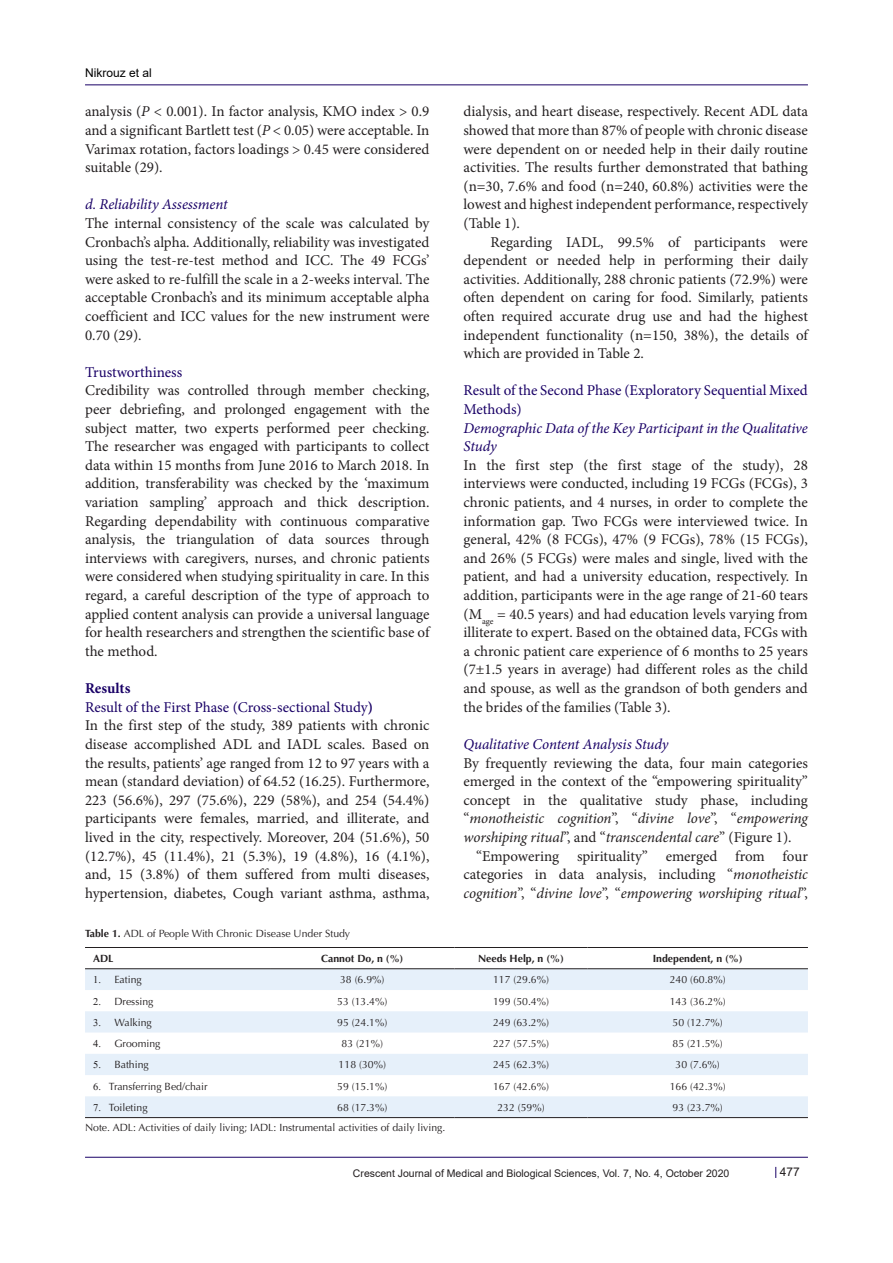
<style>
.page{position:relative;width:893px;height:1263px;background:#fff}
.page>*{position:absolute;margin:0;border:0;box-sizing:border-box;transform-origin:0 0}
.t1{font:15px/18.6px "Minion Pro";color:#231f20;text-align:justify}
.t2{font:15px/18.6px "Minion Pro";color:#190066}
.t3{font:italic 15px/18.6px "Minion Pro";letter-spacing:-.01em;color:#190066}
.t4{font:700 15px "Minion Pro";color:#190066}
.t5{font:12px "Arial";color:#000001}
.t6{font:12px "Arial";color:#231f20}
.t7{font:10.5px "Optima LT Std";color:#231f20}
.t8{font:10.5px "Arial";color:#231f20}
.t9{font:700 10.5px "Optima LT Std";color:#231f20}
.s1{font-style:italic}
.s2{font-weight:700}
</style>
<div class="page">
<hr style="left:85px;top:85px;width:723px;height:1px;background:#190066">
<hr style="left:85px;top:1157px;width:723px;height:1px;background:#190066">
<svg style="left:85px;top:969px;width:723px;height:148px;fill:#e6f0fa"></svg>
<hr style="left:85px;top:947px;width:185px;height:1px;background:#231f20">
<hr style="left:270px;top:947px;width:185px;height:1px;background:#231f20">
<hr style="left:455px;top:947px;width:132px;height:1px;background:#231f20">
<hr style="left:587px;top:947px;width:221px;height:1px;background:#231f20">
<hr style="left:85px;top:968px;width:185px;height:1px;background:#231f20">
<hr style="left:270px;top:968px;width:185px;height:1px;background:#231f20">
<hr style="left:455px;top:968px;width:132px;height:1px;background:#231f20">
<hr style="left:587px;top:968px;width:221px;height:1px;background:#231f20">
<hr style="left:85px;top:1117px;width:185px;height:1px;background:#231f20">
<hr style="left:270px;top:1117px;width:185px;height:1px;background:#231f20">
<hr style="left:455px;top:1117px;width:132px;height:1px;background:#231f20">
<hr style="left:587px;top:1117px;width:221px;height:1px;background:#231f20">
<svg style="left:94px;top:976px;width:10px;height:8px"></svg>
<svg style="left:93px;top:997px;width:11px;height:8px"></svg>
<svg style="left:94px;top:1061px;width:10px;height:8px"></svg>
<svg style="left:94px;top:1082px;width:10px;height:8px"></svg>
<svg style="left:94px;top:1103px;width:10px;height:8px"></svg>
<p class="t5" style="left:85px;top:65px;width:68px">Nikrouz et al</p>
<p class="t1" style="left:85px;top:102px;width:346px">analysis (<span class="s1">P</span> &lt; 0.001). In factor analysis, KMO index &gt; 0.9 and a significant Bartlett test (<span class="s1">P</span> &lt; 0.05) were acceptable. In Varimax rotation, factors loadings &gt; 0.45 were considered suitable (29).</p>
<p class="t3" style="left:85px;top:195px;width:144px">d. Reliability Assessment</p>
<p class="t1" style="left:85px;top:214px;width:346px">The internal consistency of the scale was calculated by Cronbach’s alpha. Additionally, reliability was investigated using the test-re-test method and ICC. The 49 FCGs’ were asked to re-fulfill the scale in a 2-weeks interval. The acceptable Cronbach’s and its minimum acceptable alpha coefficient and ICC values for the new instrument were 0.70 (29).</p>
<p class="t2" style="left:85px;top:363px;width:99px">Trustworthiness</p>
<p class="t1" style="left:85px;top:381px;width:346px">Credibility was controlled through member checking, peer debriefing, and prolonged engagement with the subject matter, two experts performed peer checking.<br>The researcher was engaged with participants to collect data within 15 months from June 2016 to March 2018. In addition, transferability was checked by the ‘maximum variation sampling’ approach and thick description.<br>Regarding dependability with continuous comparative analysis, the triangulation of data sources through interviews with caregivers, nurses, and chronic patients were considered when studying spirituality in care. In this regard, a careful description of the type of approach to applied content analysis can provide a universal language for health researchers and strengthen the scientific base of the method.</p>
<p class="t4" style="left:85px;top:678px;width:47px">Results</p>
<p class="t2" style="left:85px;top:698px;width:290px">Result of the First Phase (Cross-sectional Study<span class="s2">)</span></p>
<p class="t1" style="left:85px;top:716px;width:346px">In the first step of the study, 389 patients with chronic disease accomplished ADL and IADL scales. Based on the results, patients’ age ranged from 12 to 97 years with a mean (standard deviation) of 64.52 (16.25). Furthermore, 223 (56.6%), 297 (75.6%), 229 (58%), and 254 (54.4%) participants were females, married, and illiterate, and lived in the city, respectively. Moreover, 204 (51.6%), 50 (12.7%), 45 (11.4%), 21 (5.3%), 19 (4.8%), 16 (4.1%), and, 15 (3.8%) of them suffered from multi diseases, hypertension, diabetes, Cough variant asthma, asthma,</p>
<p class="t1" style="left:463px;top:102px;width:346px">dialysis, and heart disease, respectively. Recent ADL data showed that more than 87% of people with chronic disease were dependent on or needed help in their daily routine activities. The results further demonstrated that bathing (n=30, 7.6% and food (n=240, 60.8%) activities were the lowest and highest independent performance, respectively (Table 1).</p>
<p class="t1" style="left:463px;top:233px;width:346px;text-indent:27px">Regarding IADL, 99.5% of participants were dependent or needed help in performing their daily activities. Additionally, 288 chronic patients (72.9%) were often dependent on caring for food. Similarly, patients often required accurate drug use and had the highest independent functionality (n=150, 38%), the details of which are provided in Table 2.</p>
<p class="t2" style="left:463px;top:381px;width:346px">Result of the Second Phase (Exploratory Sequential Mixed<br>Methods)</p>
<p class="t3" style="left:463px;top:418px;width:346px">Demographic Data of the Key Participant in the Qualitative<br>Study</p>
<p class="t1" style="left:463px;top:456px;width:346px">In the first step (the first stage of the study), 28 interviews were conducted, including 19 FCGs (FCGs), 3 chronic patients, and 4 nurses, in order to complete the information gap. Two FCGs were interviewed twice. In general, 42% (8 FCGs), 47% (9 FCGs), 78% (15 FCGs), and 26% (5 FCGs) were males and single, lived with the patient, and had a university education, respectively. In addition, participants were in the age range of 21-60 tears (M<sub>age</sub> = 40.5 years) and had education levels varying from illiterate to expert. Based on the obtained data, FCGs with a chronic patient care experience of 6 months to 25 years (7±1.5 years in average) had different roles as the child and spouse, as well as the grandson of both genders and the brides of the families (Table 3).</p>
<p class="t3" style="left:463px;top:735px;width:206px">Qualitative Content Analysis Study</p>
<p class="t1" style="left:463px;top:753px;width:346px">By frequently reviewing the data, four main categories emerged in the context of the “empowering spirituality” concept in the qualitative study phase, including “<span class="s1">monotheistic cognition</span>”, “<span class="s1">divine love</span>”, “<span class="s1">empowering worshiping ritual</span>”, and “<span class="s1">transcendental care</span>” (Figure 1).</p>
<p class="t1" style="left:463px;top:846px;width:346px;text-indent:13px">“Empowering spirituality” emerged from four categories in data analysis, including “<span class="s1">monotheistic cognition</span>”, “<span class="s1">divine love</span>”, “<span class="s1">empowering worshiping ritual</span>”,</p>
<p class="t7" style="left:85px;top:927px;width:266px"><span class="s2">Table 1.</span> ADL of People With Chronic Disease Under Study</p>
<p class="t9" style="left:93px;top:952px;width:22px">ADL</p>
<p class="t9" style="left:321px;top:952px;width:84px">Cannot Do, n (%)</p>
<p class="t9" style="left:478px;top:952px;width:87px">Needs Help, n (%)</p>
<p class="t9" style="left:653px;top:952px;width:91px">Independent, n (%)</p>
<p class="t7" style="left:114px;top:974px;width:29px">Eating</p>
<p class="t7" style="left:340px;top:974px;width:46px">38 (6.9%)</p>
<p class="t7" style="left:493px;top:974px;width:58px">117 (29.6%)</p>
<p class="t7" style="left:670px;top:974px;width:58px">240 (60.8%)</p>
<p class="t7" style="left:114px;top:995px;width:41px">Dressing</p>
<p class="t7" style="left:337px;top:995px;width:52px">53 (13.4%)</p>
<p class="t7" style="left:493px;top:995px;width:58px">199 (50.4%)</p>
<p class="t7" style="left:670px;top:995px;width:58px">143 (36.2%)</p>
<p class="t7" style="left:93px;top:1016px;width:60px">✓ Walking</p>
<p class="t7" style="left:337px;top:1016px;width:52px">95 (24.1%)</p>
<p class="t7" style="left:493px;top:1016px;width:58px">249 (63.2%)</p>
<p class="t7" style="left:673px;top:1016px;width:52px">50 (12.7%)</p>
<p class="t7" style="left:93px;top:1037px;width:69px">✔ Grooming</p>
<p class="t7" style="left:342px;top:1037px;width:43px">83 (21%)</p>
<p class="t7" style="left:493px;top:1037px;width:58px">227 (57.5%)</p>
<p class="t7" style="left:673px;top:1037px;width:52px">85 (21.5%)</p>
<p class="t7" style="left:114px;top:1059px;width:36px">Bathing</p>
<p class="t7" style="left:339px;top:1059px;width:49px">118 (30%)</p>
<p class="t7" style="left:493px;top:1059px;width:58px">245 (62.3%)</p>
<p class="t7" style="left:675px;top:1059px;width:46px">30 (7.6%)</p>
<p class="t7" style="left:109px;top:1080px;width:100px">Transferring Bed/chair</p>
<p class="t7" style="left:337px;top:1080px;width:52px">59 (15.1%)</p>
<p class="t7" style="left:493px;top:1080px;width:58px">167 (42.6%)</p>
<p class="t7" style="left:670px;top:1080px;width:58px">166 (42.3%)</p>
<p class="t7" style="left:109px;top:1101px;width:40px">Toileting</p>
<p class="t7" style="left:337px;top:1101px;width:52px">68 (17.3%)</p>
<p class="t7" style="left:497px;top:1101px;width:49px">232 (59%)</p>
<p class="t7" style="left:673px;top:1101px;width:52px">93 (23.7%)</p>
<p class="t7" style="left:85px;top:1121px;width:362px">Note. ADL: Activities of daily living; IADL: Instrumental activities of daily living.</p>
<p class="t8" style="left:353px;top:1166px;width:378px">Crescent Journal of Medical and Biological Sciences, Vol. 7, No. 4, October 2020</p>
<p class="t6" style="left:780px;top:1163px;width:22px">477</p>
</div>
